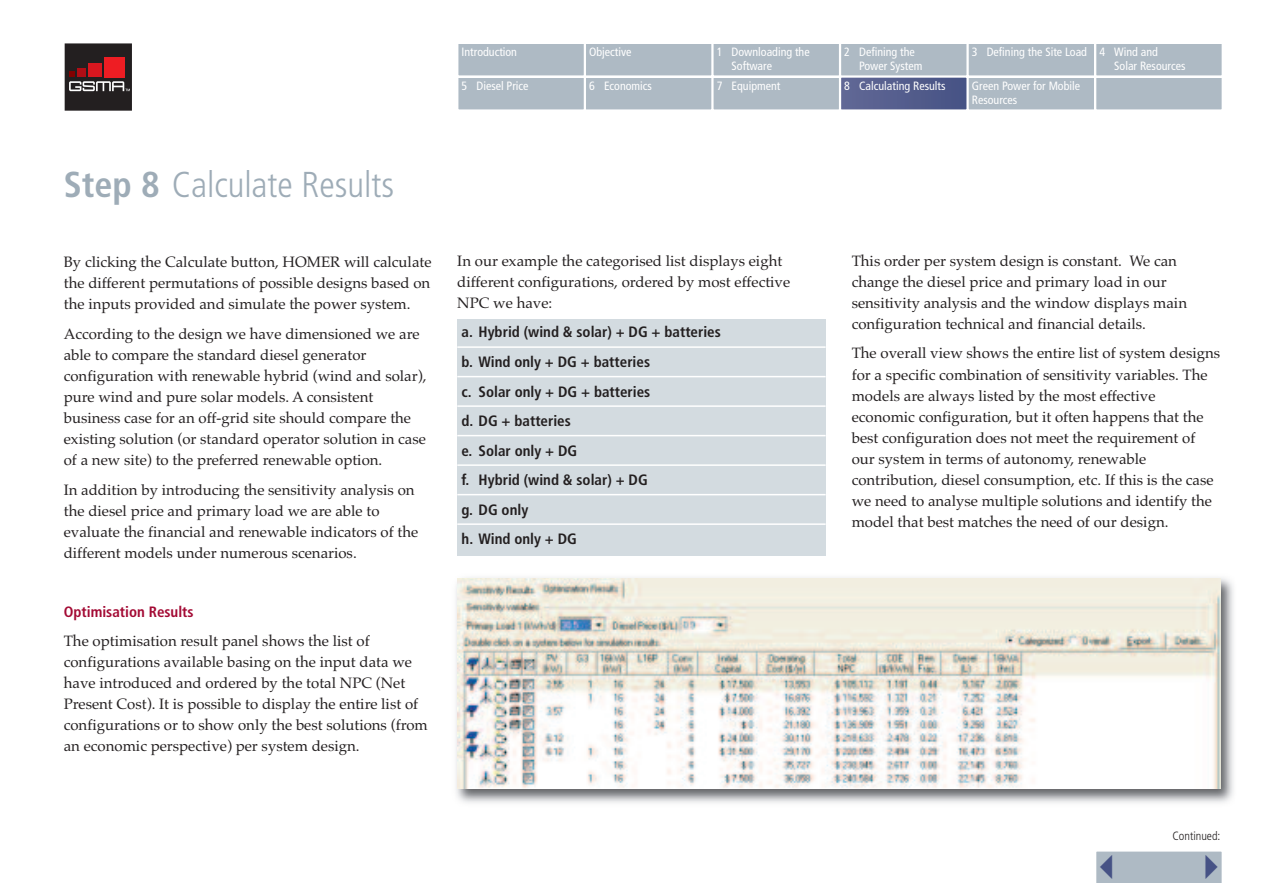
<style>
.page{position:relative;width:1263px;height:893px;background:#fff}
.page>*{position:absolute;margin:0;border:0;box-sizing:border-box;transform-origin:0 0}
.t1{font:300 condensed 36px "Frutiger";color:#9eacb7}
.t2{font:15px/21px "Palatino";color:#231f20}
.t3{font:700 condensed 15px/29.5px "Frutiger";color:#231f20}
.t4{font:700 condensed 15px "Frutiger";color:#a30a34}
.t5{font:condensed 12px/13.5px "Frutiger";color:#fff}
.t6{font:300 condensed 12px "Frutiger";color:#231f20}
.s1{font-weight:700}
</style>
<div class="page">
<div style="left:457px;top:319px;width:369px;height:236px;background:#d3dbe0"></div>
<div style="left:1096px;top:852px;width:125px;height:31px;background:#aebac4"></div>
<div style="left:1095px;top:850px;width:128px;height:34px;border:1px solid #fff"></div>
<svg style="left:64px;top:43px;width:1px;height:68px"></svg>
<div style="left:65px;top:43px;width:67px;height:68px;background:#231f20"></div>
<div style="left:77px;top:68px;width:9px;height:9px;background:#b00d15"></div>
<div style="left:88px;top:64px;width:14px;height:13px;background:#d8171f"></div>
<div style="left:104px;top:57px;width:20px;height:20px;background:#ee1d23"></div>
<svg style="left:69px;top:71px;width:61px;height:20px"></svg>
<div style="left:458px;top:44px;width:126px;height:31px;background:#aebac4"></div>
<div style="left:457px;top:43px;width:128px;height:34px;border:1px solid #fff"></div>
<div style="left:586px;top:44px;width:125px;height:31px;background:#aebac4"></div>
<div style="left:585px;top:43px;width:127px;height:34px;border:1px solid #fff"></div>
<div style="left:714px;top:44px;width:125px;height:31px;background:#aebac4"></div>
<div style="left:712px;top:43px;width:128px;height:34px;border:1px solid #fff"></div>
<div style="left:841px;top:44px;width:125px;height:31px;background:#aebac4"></div>
<div style="left:840px;top:43px;width:127px;height:34px;border:1px solid #fff"></div>
<div style="left:969px;top:44px;width:125px;height:31px;background:#aebac4"></div>
<div style="left:967px;top:43px;width:128px;height:34px;border:1px solid #fff"></div>
<div style="left:1096px;top:44px;width:125px;height:31px;background:#aebac4"></div>
<div style="left:1095px;top:43px;width:128px;height:34px;border:1px solid #fff"></div>
<div style="left:458px;top:78px;width:126px;height:31px;background:#aebac4"></div>
<div style="left:457px;top:77px;width:128px;height:34px;border:1px solid #fff"></div>
<div style="left:586px;top:78px;width:125px;height:31px;background:#aebac4"></div>
<div style="left:585px;top:77px;width:127px;height:34px;border:1px solid #fff"></div>
<div style="left:714px;top:78px;width:125px;height:31px;background:#aebac4"></div>
<div style="left:712px;top:77px;width:128px;height:34px;border:1px solid #fff"></div>
<div style="left:841px;top:78px;width:125px;height:31px;background:linear-gradient(to right,#616896,#465284)"></div>
<div style="left:840px;top:77px;width:127px;height:34px;border:1px solid #fff"></div>
<div style="left:969px;top:78px;width:125px;height:31px;background:#aebac4"></div>
<div style="left:967px;top:77px;width:128px;height:34px;border:1px solid #fff"></div>
<div style="left:1096px;top:78px;width:125px;height:31px;background:#aebac4"></div>
<div style="left:1095px;top:77px;width:128px;height:34px;border:1px solid #fff"></div>
<hr style="left:457px;top:346px;width:369px;height:2px;background:#fff">
<hr style="left:457px;top:376px;width:369px;height:1px;background:#fff">
<hr style="left:457px;top:405px;width:369px;height:2px;background:#fff">
<hr style="left:457px;top:435px;width:369px;height:1px;background:#fff">
<hr style="left:457px;top:464px;width:369px;height:2px;background:#fff">
<hr style="left:457px;top:494px;width:369px;height:1px;background:#fff">
<hr style="left:457px;top:523px;width:369px;height:2px;background:#fff">
<img style="left:456px;top:578px;width:778px;height:225px">
<img style="left:457px;top:578px;width:763px;height:210px">
<p class="t5" style="left:462px;top:46px;width:57px">Introduction</p>
<p class="t5" style="left:462px;top:80px;width:69px">5 Diesel Price</p>
<p class="t5" style="left:589px;top:46px;width:44px">Objective</p>
<p class="t5" style="left:589px;top:80px;width:64px">6 Economics</p>
<p class="t5" style="left:732px;top:46px;width:80px;line-height:14.4px;text-indent:-15px">1 Downloading the<br>Software</p>
<p class="t5" style="left:717px;top:80px;width:65px">7 Equipment</p>
<h1 class="t1" style="left:64px;top:170px;width:332px"><span class="s1">Step 8</span> Calculate Results</h1>
<p class="t2" style="left:64px;top:252px;width:369px;text-align:justify">By clicking the Calculate button, HOMER will calculate the different permutations of possible designs based on the inputs provided and simulate the power system.</p>
<p class="t2" style="left:64px;top:323px;width:364px">According to the design we have dimensioned we are able to compare the standard diesel generator configuration with renewable hybrid (wind and solar), pure wind and pure solar models. A consistent business case for an off-grid site should compare the existing solution (or standard operator solution in case of a new site) to the preferred renewable option.</p>
<p class="t2" style="left:64px;top:479px;width:356px">In addition by introducing the sensitivity analysis on the diesel price and primary load we are able to evaluate the financial and renewable indicators of the different models under numerous scenarios.</p>
<p class="t4" style="left:64px;top:605px;width:131px">Optimisation Results</p>
<p class="t2" style="left:64px;top:630px;width:366px">The optimisation result panel shows the list of configurations available basing on the input data we have introduced and ordered by the total NPC (Net Present Cost). It is possible to display the entire list of configurations or to show only the best solutions (from an economic perspective) per system design.</p>
<p class="t2" style="left:457px;top:250px;width:334px">In our example the categorised list displays eight different configurations, ordered by most effective<br>NPC we have:</p>
<p class="t3" style="left:462px;top:319px;width:261px">a. Hybrid (wind &amp; solar) + DG + batteries b. Wind only + DG + batteries<br>c. Solar only + DG + batteries<br>d. DG + batteries<br>e. Solar only + DG<br>f. Hybrid (wind &amp; solar) + DG<br>g. DG only<br>h. Wind only + DG</p>
<p class="t5" style="left:859px;top:46px;width:65px;text-indent:-15px">2 Defining the<br>Power System</p>
<p class="t5" style="left:844px;top:80px;width:103px">8 Calculating Results</p>
<p class="t5" style="left:972px;top:46px;width:117px">3 Defining the Site Load</p>
<p class="t5" style="left:972px;top:80px;width:110px">Green Power for Mobile<br>Resources</p>
<p class="t5" style="left:1114px;top:46px;width:73px;text-indent:-15px">4 Wind and<br>Solar Resources</p>
<p class="t2" style="left:852px;top:250px;width:337px">This order per system design is constant. We can change the diesel price and primary load in our sensitivity analysis and the window displays main configuration technical and financial details.</p>
<p class="t2" style="left:852px;top:343px;width:370px">The overall view shows the entire list of system designs for a specific combination of sensitivity variables. The models are always listed by the most effective economic configuration, but it often happens that the best configuration does not meet the requirement of our system in terms of autonomy, renewable contribution, diesel consumption, etc. If this is the case we need to analyse multiple solutions and identify the model that best matches the need of our design.</p>
<p class="t6" style="left:1172px;top:831px;width:49px">Continued:</p>
</div>
